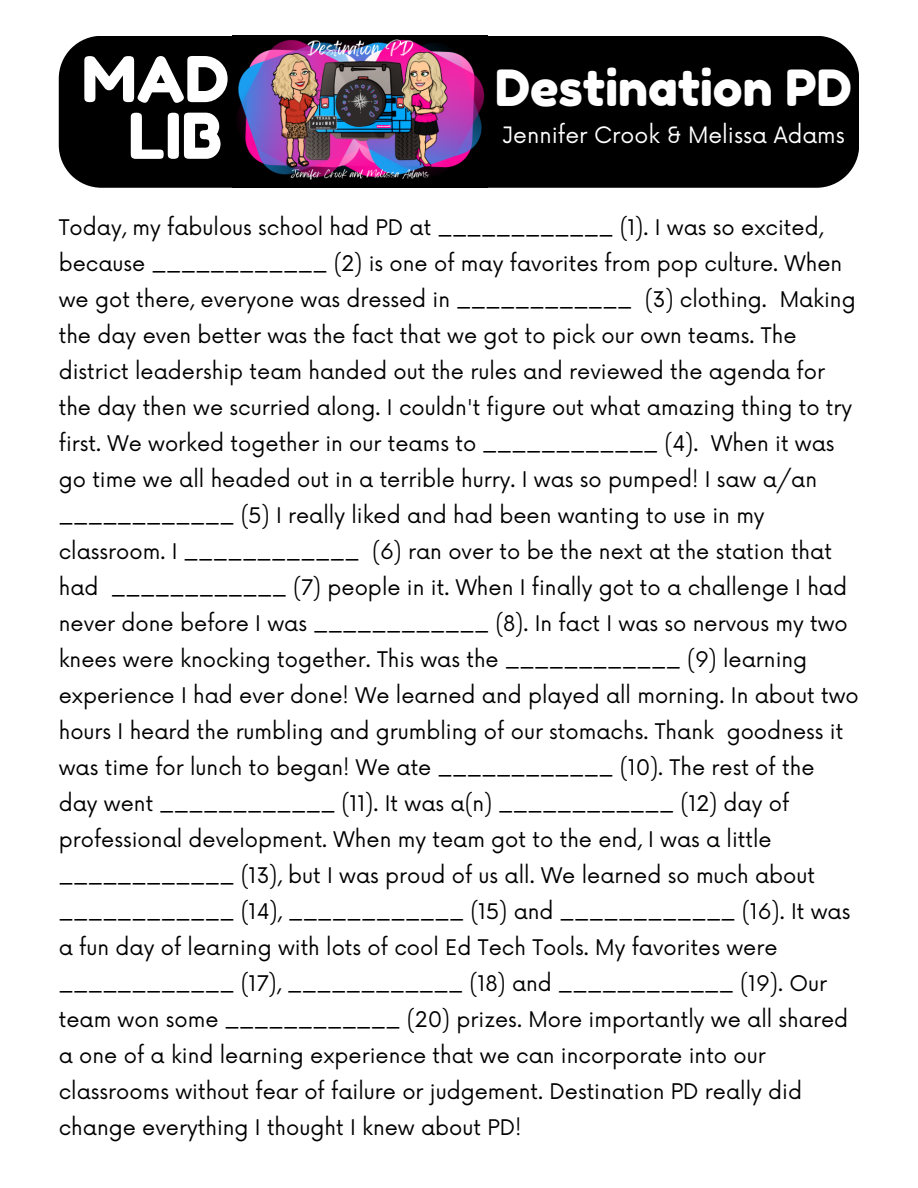
<style>
.page{position:relative;width:918px;height:1188px;background:#fff}
.page>*{position:absolute;margin:0;border:0;box-sizing:border-box;transform-origin:0 0}
.t1{font:63px "Fredoka One";color:#fff}
.t2{font:49.8px "Fredoka One";color:#fff}
.t3{font:22.05px "Now";color:#fff}
.t4{font:21px/36px "Now";color:#000}
</style>
<div class="page">
<div style="left:59px;top:36px;width:800px;height:152px;background:#000"></div>
<img style="left:233px;top:36px;width:255px;height:152px">
<h2 class="t1" style="left:82px;top:41px;width:149px">MAD</h2>
<p class="t1" style="left:128px;top:98px;width:95px">LIB</p>
<h1 class="t2" style="left:495px;top:57px;width:358px">Destination PD</h1>
<p class="t3" style="left:502px;top:123px;width:344px">Jennifer Crook &amp; Melissa Adams</p>
<h1 class="t4" style="left:59px;top:211px;width:802px">Today, my fabulous school had PD at ____________ (1). I was so excited, because ____________ (2) is one of may favorites from pop culture. When we got there, everyone was dressed in ____________ (3) clothing. Making the day even better was the fact that we got to pick our own teams. The district leadership team handed out the rules and reviewed the agenda for the day then we scurried along. I couldn't figure out what amazing thing to try first. We worked together in our teams to ____________ (4). When it was go time we all headed out in a terrible hurry. I was so pumped! I saw a/an ____________ (5) I really liked and had been wanting to use in my classroom. I ____________ (6) ran over to be the next at the station that had ____________ (7) people in it. When I finally got to a challenge I had never done before I was ____________ (8). In fact I was so nervous my two knees were knocking together. This was the ____________ (9) learning experience I had ever done! We learned and played all morning. In about two hours I heard the rumbling and grumbling of our stomachs. Thank goodness it was time for lunch to began! We ate ____________ (10). The rest of the<br>day went ____________ (11). It was a(n) ____________ (12) day of professional development. When my team got to the end, I was a little ____________ (13), but I was proud of us all. We learned so much about ____________ (14), ____________ (15) and ____________ (16). It was a fun day of learning with lots of cool Ed Tech Tools. My favorites were ____________ (17), ____________ (18) and ____________ (19). Our team won some ____________ (20) prizes. More importantly we all shared a one of a kind learning experience that we can incorporate into our classrooms without fear of failure or judgement. Destination PD really did change everything I thought I knew about PD!</h1>
</div>
